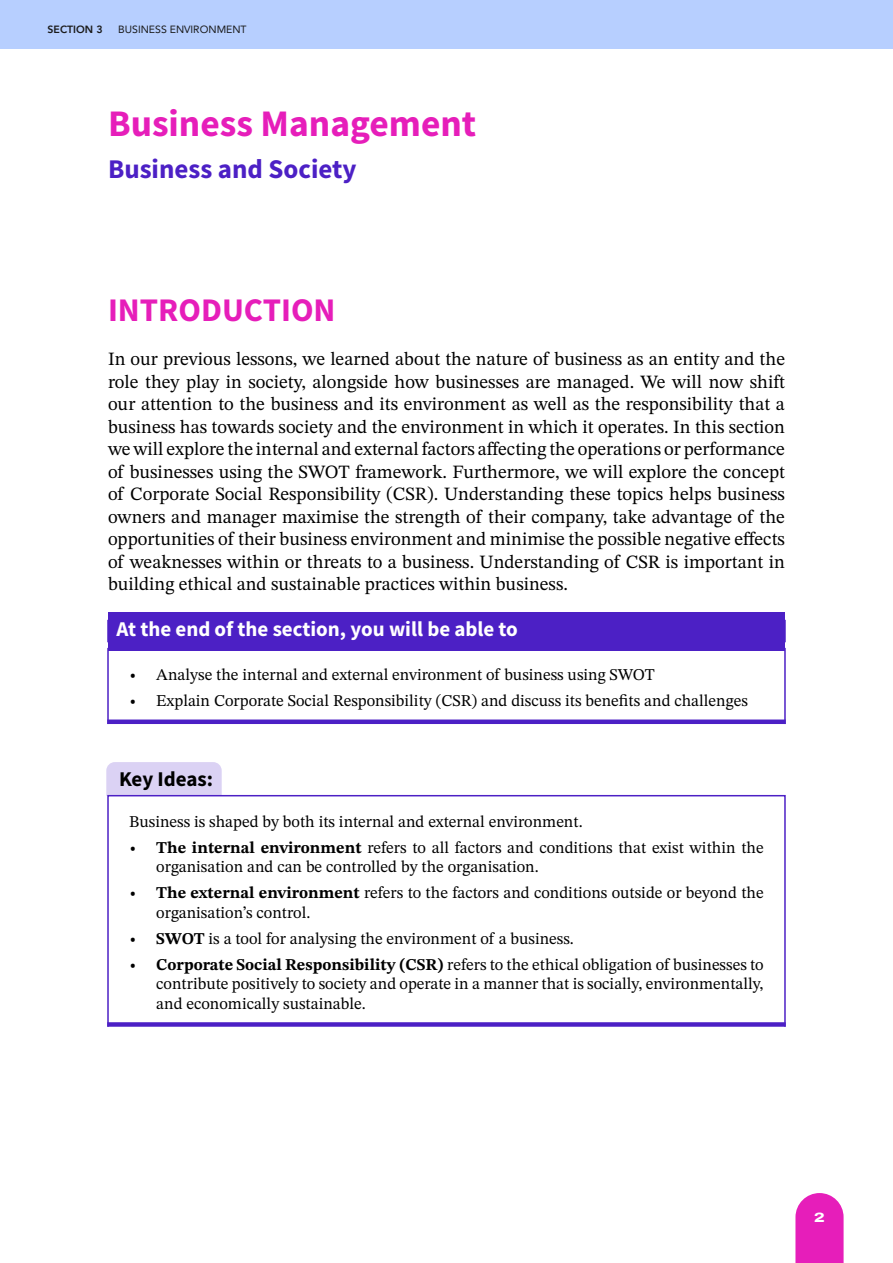
<style>
.page{position:relative;width:893px;height:1263px;background:#fff}
.page>*{position:absolute;margin:0;border:0;box-sizing:border-box;transform-origin:0 0}
.t1{font:700 37.5px "Source Sans Pro";color:#e61eba}
.t2{font:700 33px "Source Sans Pro";color:#e61eba}
.t3{font:700 27px "Source Sans Pro";color:#4c20c5}
.t4{font:700 21px "Source Sans Pro";color:#fff}
.t5{font:700 21px "Source Sans Pro";letter-spacing:-.005em;color:#000}
.t6{font:18.75px/22.5px "STIX Two Text";color:#000;text-align:justify}
.t7{font:16.5px/19.5px "STIX Two Text";color:#000}
.t8{font:800 13.5px "Archivo Expanded";color:#fff}
.t9{font:10.5px "Avenir";color:#1a1a1a}
.t10{font:800 10.5px "Avenir";color:#1a1a1a}
.s1{font-weight:700}
</style>
<div class="page">
<div style="left:0;top:0;width:893px;height:49px;background:#b7cfff"></div>
<svg style="left:795px;top:1193px;width:49px;height:70px;background:#e832c0"></svg>
<div style="left:108px;top:612px;width:677px;height:38px;background:#4c20c5"></div>
<div style="left:107px;top:648px;width:679px;height:77px;border:2px solid #4c20c5"></div>
<div style="left:107px;top:719px;width:679px;height:5px;background:#4c20c5"></div>
<div style="left:106px;top:762px;width:116px;height:34px;background:#dbd2f4"></div>
<div style="left:107px;top:795px;width:679px;height:232px;border:2px solid #4c20c5"></div>
<div style="left:107px;top:1022px;width:679px;height:5px;background:#4c20c5"></div>
<p class="t10" style="left:48px;top:21px;width:57px">SECTION 3</p>
<p class="t9" style="left:118px;top:21px;width:130px">BUSINESS ENVIRONMENT</p>
<h1 class="t1" style="left:108px;top:98px;width:370px">Business Management</h1>
<h3 class="t3" style="left:108px;top:150px;width:250px">Business and Society</h3>
<h2 class="t2" style="left:108px;top:288px;width:229px">INTRODUCTION</h2>
<p class="t6" style="left:108px;top:348px;width:679px">In our previous lessons, we learned about the nature of business as an entity and the role they play in society, alongside how businesses are managed. We will now shift our attention to the business and its environment as well as the responsibility that a business has towards society and the environment in which it operates. In this section we will explore the internal and external factors affecting the operations or performance of businesses using the SWOT framework. Furthermore, we will explore the concept of Corporate Social Responsibility (CSR). Understanding these topics helps business owners and manager maximise the strength of their company, take advantage of the opportunities of their business environment and minimise the possible negative effects of weaknesses within or threats to a business. Understanding of CSR is important in building ethical and sustainable practices within business.</p>
<p class="t4" style="left:117px;top:615px;width:403px">At the end of the section, you will be able to</p>
<p class="t7" style="left:129px;top:665px;width:527px">• Analyse the internal and external environment of business using SWOT</p>
<p class="t7" style="left:129px;top:691px;width:620px">• Explain Corporate Social Responsibility (CSR) and discuss its benefits and challenges</p>
<p class="t5" style="left:119px;top:765px;width:96px">Key Ideas:</p>
<p class="t7" style="left:129px;top:812px;width:455px">Business is shaped by both its internal and external environment.</p>
<p class="t7" style="left:156px;top:838px;width:609px;text-indent:-27px">• <span class="s1">The internal environment</span> refers to all factors and conditions that exist within the organisation and can be controlled by the organisation.</p>
<p class="t7" style="left:156px;top:883px;width:609px;text-indent:-27px">• <span class="s1">The external environment</span> refers to the factors and conditions outside or beyond the organisation’s control.</p>
<p class="t7" style="left:129px;top:928px;width:446px">• <span class="s1">SWOT</span> is a tool for analysing the environment of a business.</p>
<p class="t7" style="left:156px;top:954px;width:609px;text-align:justify;text-indent:-27px">• <span class="s1">Corporate Social Responsibility (CSR)</span> refers to the ethical obligation of businesses to contribute positively to society and operate in a manner that is socially, environmentally, and economically sustainable.</p>
<p class="t8" style="left:814px;top:1207px;width:12px">2</p>
</div>
